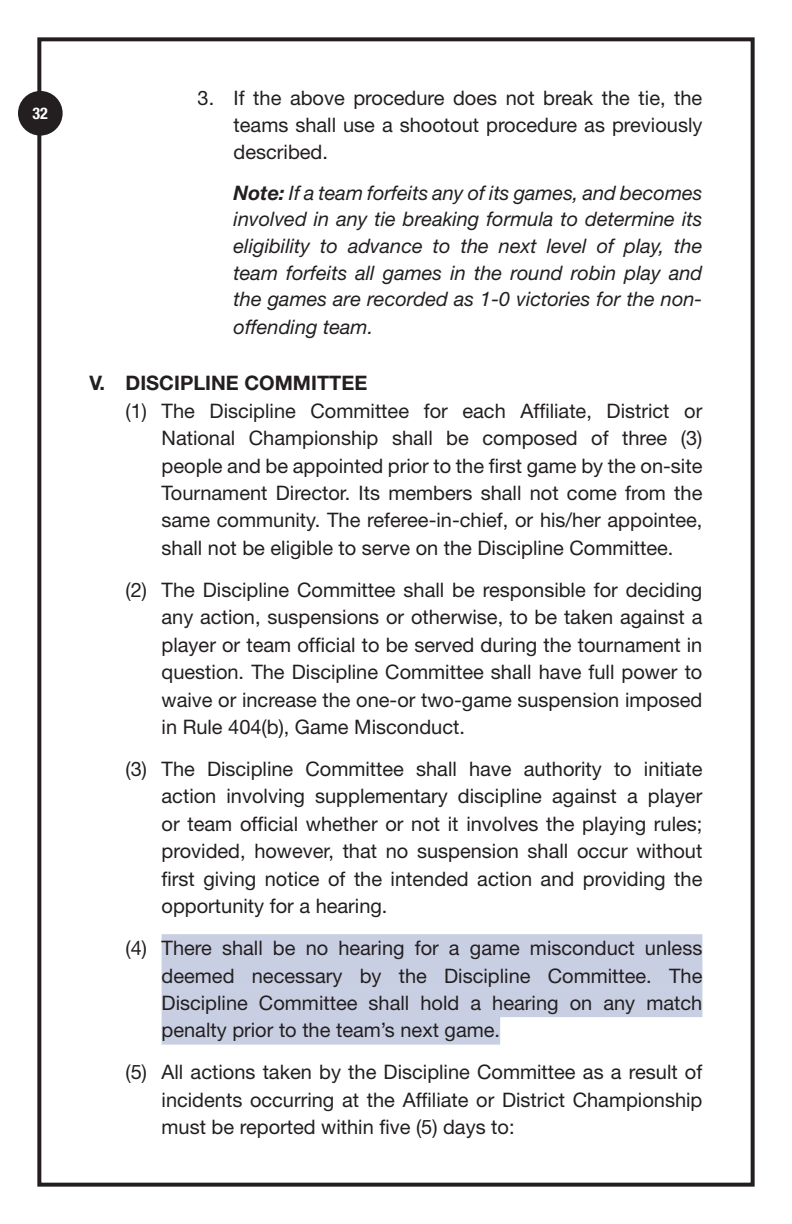
<style>
.page{position:relative;width:792px;height:1224px;background:#fff}
.page>*{position:absolute;margin:0;border:0;box-sizing:border-box;transform-origin:0 0}
.t1{font:20px/27.4px "Helvetica Neue";color:#231f20;text-align:justify}
.t2{font:italic 20px/26.8px "Helvetica Neue";color:#231f20;text-align:justify}
.t3{font:700 20px "Helvetica Neue";color:#231f20}
.t4{font:700 condensed 16px "Helvetica Neue";color:#fff}
.s1{font-weight:700}
</style>
<div class="page">
<div style="left:162px;top:934px;width:540px;height:28px;background:#c9cfe3"></div>
<div style="left:162px;top:962px;width:540px;height:28px;background:#c9cfe3"></div>
<div style="left:162px;top:989px;width:540px;height:28px;background:#c9cfe3"></div>
<div style="left:162px;top:1017px;width:338px;height:28px;background:#c9cfe3"></div>
<div style="left:37px;top:37px;width:718px;height:1150px;border:4px solid #231f20"></div>
<div style="left:18px;top:91px;width:45px;height:45px;background:#231f20;border-radius:50%"></div>
<p class="t4" style="left:32px;top:104px;width:17px">32</p>
<p class="t1" style="left:234px;top:85px;width:470px;line-height:26.6px;text-indent:-36px">3. If the above procedure does not break the tie, the teams shall use a shootout procedure as previously described.</p>
<p class="t2" style="left:234px;top:179px;width:470px"><span class="s1">Note:</span> If a team forfeits any of its games, and becomes involved in any tie breaking formula to determine its eligibility to advance to the next level of play, the team forfeits all games in the round robin play and the games are recorded as 1-0 victories for the non&shy;offending team.</p>
<p class="t3" style="left:90px;top:371px;width:279px">V. DISCIPLINE COMMITTEE</p>
<p class="t1" style="left:162px;top:396px;width:542px;text-indent:-36px">(1) The Discipline Committee for each Affiliate, District or National Championship shall be composed of three (3) people and be appointed prior to the first game by the on-site Tournament Director. Its members shall not come from the same community. The referee-in-chief, or his/her appointee, shall not be eligible to serve on the Discipline Committee.</p>
<p class="t1" style="left:162px;top:576px;width:542px;text-indent:-36px">(2) The Discipline Committee shall be responsible for deciding any action, suspensions or otherwise, to be taken against a player or team official to be served during the tournament in question. The Discipline Committee shall have full power to waive or increase the one-or two-game suspension imposed in Rule 404(b), Game Misconduct.</p>
<p class="t1" style="left:162px;top:755px;width:542px;text-indent:-36px">(3) The Discipline Committee shall have authority to initiate action involving supplementary discipline against a player or team official whether or not it involves the playing rules; provided, however, that no suspension shall occur without first giving notice of the intended action and providing the opportunity for a hearing.</p>
<p class="t1" style="left:162px;top:934px;width:542px;text-indent:-36px">(4) There shall be no hearing for a game misconduct unless deemed necessary by the Discipline Committee. The Discipline Committee shall hold a hearing on any match penalty prior to the team’s next game.</p>
<p class="t1" style="left:162px;top:1058px;width:542px;text-indent:-36px">(5) All actions taken by the Discipline Committee as a result of incidents occurring at the Affiliate or District Championship must be reported within five (5) days to:</p>
</div>
